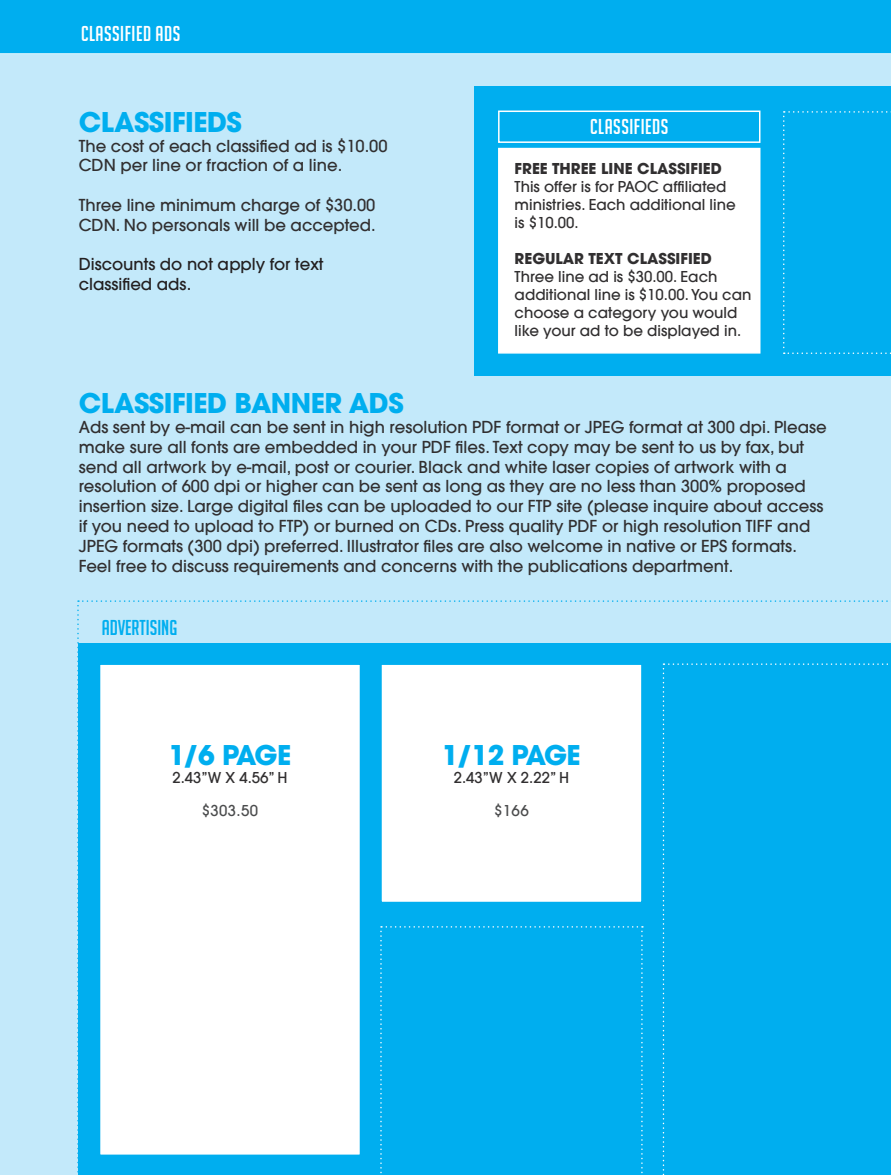
<style>
.page{position:relative;width:891px;height:1175px;background:#fff}
.page>*{position:absolute;margin:0;border:0;box-sizing:border-box;transform-origin:0 0}
.t1{font:700 27px "ITC Avant Garde Pro";letter-spacing:-.02em;color:#00aeef}
.t2{font:21px "Big Noodle Titling";letter-spacing:.025em;color:#fff}
.t3{font:21px "Big Noodle Titling";color:#00aeef}
.t4{font:500 16.5px/19.8px "Avant Garde LT";color:#312f30}
.t5{font:500 16.5px/19.8px "Avant Garde LT";color:#231f20}
.t6{font:500 15px/18px "Avant Garde LT";color:#312f30}
.t7{font:700 15px "Avant Garde LT";color:#312f30}
.t8{font:500 15px "Avant Garde LT";letter-spacing:.025em;color:#4b4c4d}
</style>
<div class="page">
<div style="left:0;top:51px;width:891px;height:1123px;background:#c3e9fa"></div>
<div style="left:0;top:0;width:891px;height:53px;background:#00aeef"></div>
<div style="left:475px;top:86px;width:416px;height:290px;background:#00aeef"></div>
<div style="left:498px;top:148px;width:262px;height:205px;background:#fff"></div>
<div style="left:498px;top:110px;width:262px;height:33px;border:2px solid #fff"></div>
<svg style="left:77px;top:600px;width:814px;height:575px;background:#75d3f6"></svg>
<svg style="left:783px;top:111px;width:108px;height:243px"></svg>
<p class="t2" style="left:81px;top:22px;width:101px">CLASSIFIED ADS</p>
<h1 class="t1" style="left:79px;top:104px;width:165px">CLASSIFIEDS</h1>
<p class="t2" style="left:590px;top:115px;width:80px">CLASSIFIEDS</p>
<p class="t4" style="left:79px;top:136px;width:310px">The cost of each classified ad is $10.00<br>CDN per line or fraction of a line.</p>
<p class="t4" style="left:79px;top:195px;width:299px">Three line minimum charge of $30.00<br>CDN. No personals will be accepted.</p>
<p class="t5" style="left:79px;top:254px;width:246px">Discounts do not apply for text classified ads.</p>
<p class="t7" style="left:515px;top:159px;width:209px">FREE THREE LINE CLASSIFIED</p>
<p class="t6" style="left:515px;top:178px;width:223px">This offer is for PAOC affiliated ministries. Each additional line is $10.00.</p>
<p class="t7" style="left:515px;top:249px;width:199px">REGULAR TEXT CLASSIFIED</p>
<p class="t6" style="left:515px;top:268px;width:238px">Three line ad is $30.00. Each additional line is $10.00. You can choose a category you would like your ad to be displayed in.</p>
<h1 class="t1" style="left:79px;top:385px;width:327px">CLASSIFIED BANNER ADS</h1>
<p class="t4" style="left:79px;top:417px;width:750px">Ads sent by e-mail can be sent in high resolution PDF format or JPEG format at 300 dpi. Please make sure all fonts are embedded in your PDF files. Text copy may be sent to us by fax, but send all artwork by e-mail, post or courier. Black and white laser copies of artwork with a resolution of 600 dpi or higher can be sent as long as they are no less than 300% proposed insertion size. Large digital files can be uploaded to our FTP site (please inquire about access if you need to upload to FTP) or burned on CDs. Press quality PDF or high resolution TIFF and JPEG formats (300 dpi) preferred. Illustrator files are also welcome in native or EPS formats.<br>Feel free to discuss requirements and concerns with the publications department.</p>
<p class="t3" style="left:102px;top:616px;width:77px">ADVERTISING</p>
<h1 class="t1" style="left:169px;top:737px;width:124px">1/6 PAGE</h1>
<p class="t6" style="left:172px;top:769px;width:117px">2.43”W X 4.56” H</p>
<p class="t8" style="left:202px;top:801px;width:58px">$303.50</p>
<h1 class="t1" style="left:442px;top:737px;width:140px">1/12 PAGE</h1>
<p class="t6" style="left:454px;top:769px;width:117px">2.43”W X 2.22” H</p>
<p class="t8" style="left:494px;top:801px;width:36px">$166</p>
</div>
